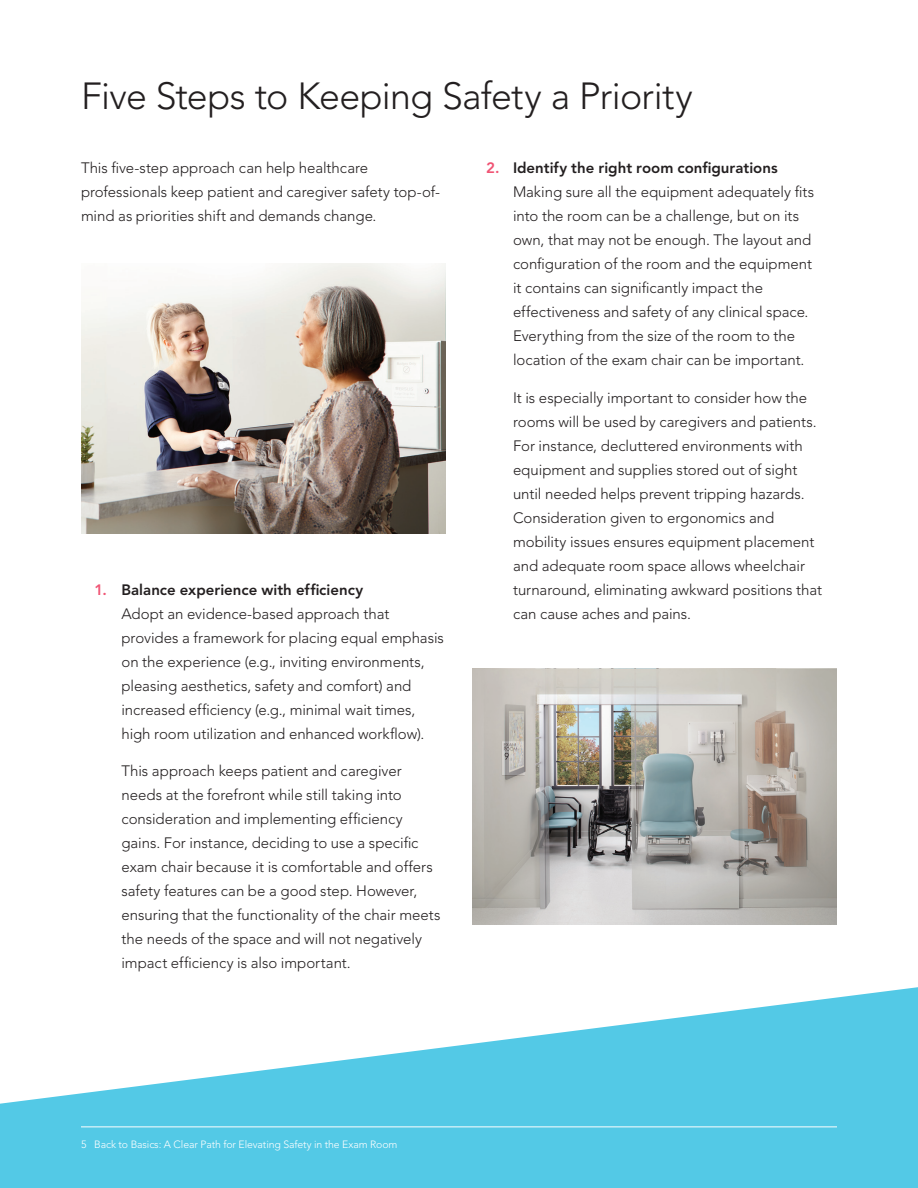
<style>
.page{position:relative;width:918px;height:1188px;background:#fff}
.page>*{position:absolute;margin:0;border:0;box-sizing:border-box;transform-origin:0 0}
.t1{font:300 37.5px "Avenir";letter-spacing:-.02em;color:#231f20}
.Bullets{font:300 15px/24px "Avenir";letter-spacing:-.005em;color:#231f20}
.Body{font:300 15px/24px "Avenir";letter-spacing:-.005em;color:#231f20}
.t2{font:300 10.5px "Avenir";letter-spacing:-.01em;color:#fff}
.s1{font-weight:800;color:#f05474}
.s2{font-weight:800}
</style>
<div class="page">
<svg style="left:0;top:987px;width:918px;height:201px;fill:#53c9e6"></svg>
<img style="left:81px;top:263px;width:365px;height:270px">
<img style="left:472px;top:668px;width:365px;height:257px">
<hr style="left:81px;top:1126px;width:756px;height:1px;background:#fff">
<p class="t1" style="left:81px;top:75px;width:613px">Five Steps to Keeping Safety a Priority</p>
<p class="Body" style="left:81px;top:156px;width:361px">This five-step approach can help healthcare professionals keep patient and caregiver safety top-of&shy;mind as priorities shift and demands change.</p>
<p class="Bullets" style="left:122px;top:578px;width:324px;text-indent:-27px"><span class="s1">1.</span> <span class="s2">Balance experience with efficiency<br></span>Adopt an evidence-based approach that provides a framework for placing equal emphasis on the experience (e.g., inviting environments, pleasing aesthetics, safety and comfort) and increased efficiency (e.g., minimal wait times, high room utilization and enhanced workflow).</p>
<p class="Bullets" style="left:122px;top:759px;width:320px">This approach keeps patient and caregiver needs at the forefront while still taking into consideration and implementing efficiency gains. For instance, deciding to use a specific exam chair because it is comfortable and offers safety features can be a good step. However, ensuring that the functionality of the chair meets the needs of the space and will not negatively impact efficiency is also important.</p>
<p class="Bullets" style="left:513px;top:156px;width:303px;text-indent:-27px"><span class="s1">2.</span> <span class="s2">Identify the right room configurations </span>Making sure all the equipment adequately fits into the room can be a challenge, but on its own, that may not be enough. The layout and configuration of the room and the equipment it contains can significantly impact the effectiveness and safety of any clinical space.<br>Everything from the size of the room to the location of the exam chair can be important.</p>
<p class="Bullets" style="left:513px;top:386px;width:311px">It is especially important to consider how the rooms will be used by caregivers and patients.<br>For instance, decluttered environments with equipment and supplies stored out of sight until needed helps prevent tripping hazards.<br>Consideration given to ergonomics and mobility issues ensures equipment placement and adequate room space allows wheelchair turnaround, eliminating awkward positions that can cause aches and pains.</p>
<p class="t2" style="left:81px;top:1138px;width:318px">5 Back to Basics: A Clear Path for Elevating Safety in the Exam Room</p>
</div>
